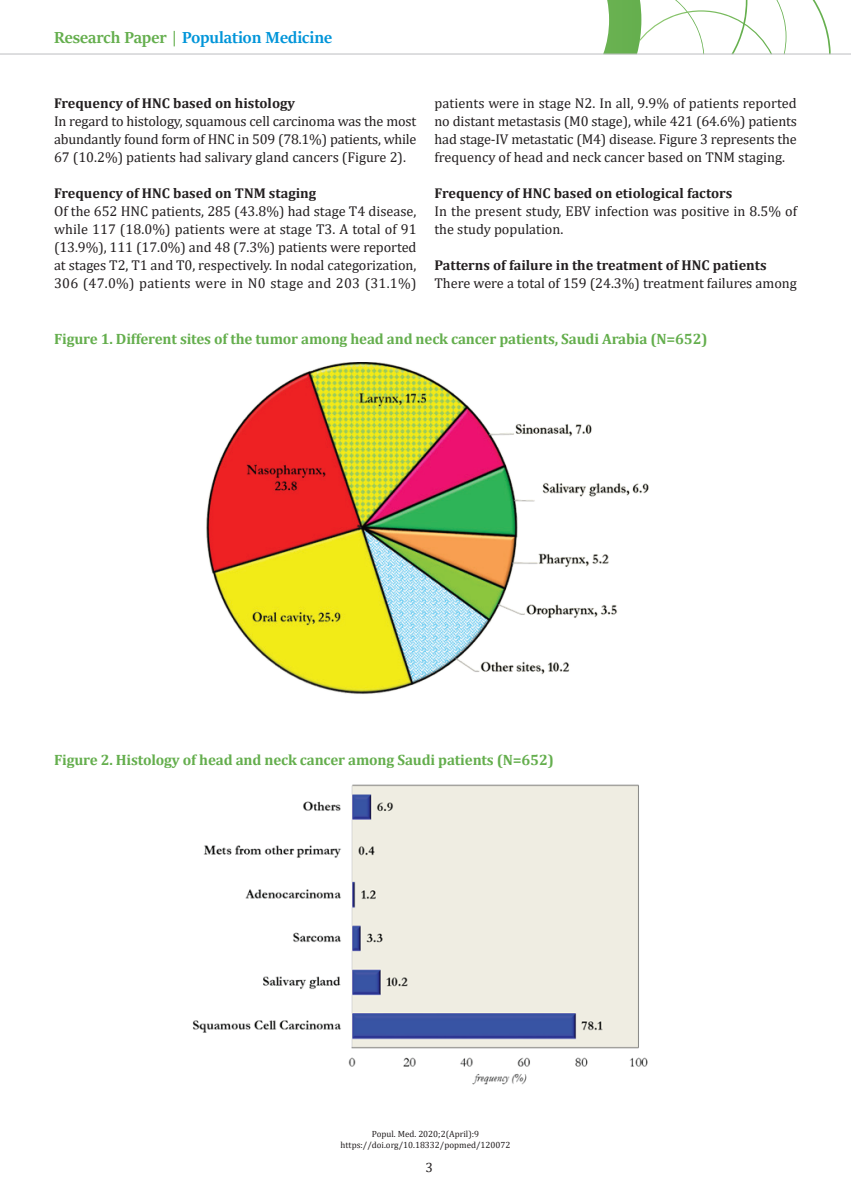
<style>
.page{position:relative;width:851px;height:1191px;background:#fff}
.page>*{position:absolute;margin:0;border:0;box-sizing:border-box;transform-origin:0 0}
.t1{font:700 18px "Sitka Banner";color:#0095d9}
.t2{font:700 15px "Cambria";letter-spacing:-.01em;color:#64ae4d}
.t3{font:14.25px/18px "Cambria";color:#231f20;text-align:justify}
.t4{font:700 14.25px "Cambria";color:#231f20}
.t5{font:13.5px "Cambria";color:#231f20}
.t6{font:9px/10.8px "Cambria";color:#231f20;text-align:center}
.s1{color:#64ae4d}
</style>
<div class="page">
<svg style="left:536px;top:0;width:294px;height:54px"></svg>
<hr style="left:0;top:54px;width:850px;height:1px;background:#bcbdc0">
<img style="left:206px;top:363px;width:443px;height:331px">
<img style="left:193px;top:784px;width:455px;height:301px">
<p class="t1" style="left:54px;top:25px;width:279px"><span class="s1">Research Paper |</span> Population Medicine</p>
<p class="t4" style="left:54px;top:93px;width:242px">Frequency of HNC based on histology</p>
<p class="t3" style="left:54px;top:112px;width:364px">In regard to histology, squamous cell carcinoma was the most abundantly found form of HNC in 509 (78.1%) patients, while 67 (10.2%) patients had salivary gland cancers (Figure 2).</p>
<p class="t4" style="left:54px;top:183px;width:264px">Frequency of HNC based on TNM staging</p>
<p class="t3" style="left:54px;top:202px;width:364px">Of the 652 HNC patients, 285 (43.8%) had stage T4 disease, while 117 (18.0%) patients were at stage T3. A total of 91 (13.9%), 111 (17.0%) and 48 (7.3%) patients were reported at stages T2, T1 and T0, respectively. In nodal categorization, 306 (47.0%) patients were in N0 stage and 203 (31.1%)</p>
<p class="t3" style="left:434px;top:94px;width:364px">patients were in stage N2. In all, 9.9% of patients reported no distant metastasis (M0 stage), while 421 (64.6%) patients had stage-IV metastatic (M4) disease. Figure 3 represents the frequency of head and neck cancer based on TNM staging.</p>
<p class="t4" style="left:434px;top:183px;width:299px">Frequency of HNC based on etiological factors</p>
<p class="t3" style="left:434px;top:202px;width:364px">In the present study, EBV infection was positive in 8.5% of the study population.</p>
<p class="t4" style="left:434px;top:255px;width:333px">Patterns of failure in the treatment of HNC patients</p>
<p class="t3" style="left:434px;top:274px;width:364px">There were a total of 159 (24.3%) treatment failures among</p>
<p class="t2" style="left:54px;top:328px;width:655px">Figure 1. Different sites of the tumor among head and neck cancer patients, Saudi Arabia (N=652)</p>
<p class="t2" style="left:54px;top:749px;width:501px">Figure 2. Histology of head and neck cancer among Saudi patients (N=652)</p>
<p class="t6" style="left:340px;top:1128px;width:171px">Popul. Med. 2020;2(April):9 https://doi.org/10.18332/popmed/120072</p>
<p class="t5" style="left:425px;top:1159px;width:9px">3</p>
</div>
